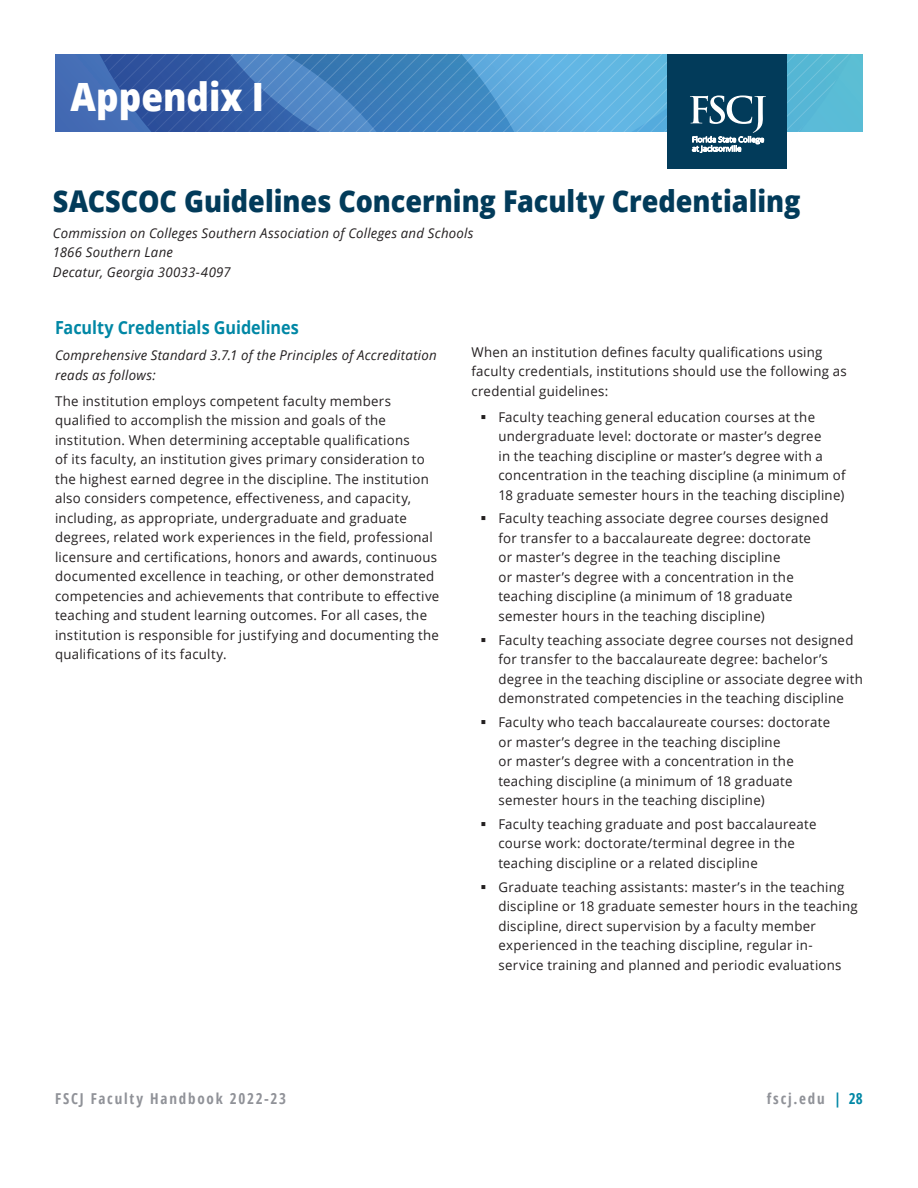
<style>
.page{position:relative;width:918px;height:1188px;background:#fff}
.page>*{position:absolute;margin:0;border:0;box-sizing:border-box;transform-origin:0 0}
.Headline_Rev{font:800 39px "Open Sans";color:#fff;scale:.9 1}
.Headline_01{font:800 30px "Open Sans";color:#023b5a;scale:.9 1}
.subhead_03{font:700 18px "Open Sans";letter-spacing:-.005em;color:#0087a5;scale:.9 1}
.t1{font:700 condensed 15px "Open Sans";letter-spacing:.12em;color:#909298}
.body_copy{font:13.5px/19.5px "Open Sans";letter-spacing:.02em;color:#231f20}
.body_copy-2{font:italic 13.5px/19.5px "Open Sans";letter-spacing:.02em;color:#231f20}
.s1{color:#0087a5}
</style>
<div class="page">
<div style="left:667px;top:54px;width:119px;height:114px;background:#023b5a"></div>
<svg style="left:55px;top:54px;width:808px;height:99px"></svg>
<p class="Headline_Rev" style="left:70px;top:67px;width:217px">Appendix I</p>
<p class="Headline_01" style="left:53px;top:178px;width:832px">SACSCOC Guidelines Concerning Faculty Credentialing</p>
<p class="body_copy-2" style="left:53px;top:223px;width:422px">Commission on Colleges Southern Association of Colleges and Schools<br>1866 Southern Lane<br>Decatur, Georgia 30033-4097</p>
<p class="subhead_03" style="left:55px;top:315px;width:272px">Faculty Credentials Guidelines</p>
<p class="body_copy-2" style="left:55px;top:345px;width:383px">Comprehensive Standard 3.7.1 of the Principles of Accreditation reads as follows:</p>
<p class="body_copy" style="left:55px;top:391px;width:386px">The institution employs competent faculty members qualified to accomplish the mission and goals of the institution. When determining acceptable qualifications<br>of its faculty, an institution gives primary consideration to the highest earned degree in the discipline. The institution also considers competence, effectiveness, and capacity, including, as appropriate, undergraduate and graduate degrees, related work experiences in the field, professional licensure and certifications, honors and awards, continuous documented excellence in teaching, or other demonstrated competencies and achievements that contribute to effective teaching and student learning outcomes. For all cases, the institution is responsible for justifying and documenting the qualifications of its faculty.</p>
<p class="body_copy" style="left:471px;top:342px;width:377px">When an institution defines faculty qualifications using faculty credentials, institutions should use the following as credential guidelines:</p>
<p class="body_copy" style="left:498px;top:407px;width:349px">Faculty teaching general education courses at the undergraduate level: doctorate or master’s degree<br>in the teaching discipline or master’s degree with a concentration in the teaching discipline (a minimum of 18 graduate semester hours in the teaching discipline)</p>
<p class="body_copy" style="left:498px;top:508px;width:332px">Faculty teaching associate degree courses designed for transfer to a baccalaureate degree: doctorate<br>or master’s degree in the teaching discipline<br>or master’s degree with a concentration in the teaching discipline (a minimum of 18 graduate semester hours in the teaching discipline)</p>
<p class="body_copy" style="left:498px;top:630px;width:366px">Faculty teaching associate degree courses not designed for transfer to the baccalaureate degree: bachelor’s degree in the teaching discipline or associate degree with demonstrated competencies in the teaching discipline</p>
<p class="body_copy" style="left:498px;top:712px;width:333px">Faculty who teach baccalaureate courses: doctorate or master’s degree in the teaching discipline<br>or master’s degree with a concentration in the teaching discipline (a minimum of 18 graduate semester hours in the teaching discipline)</p>
<p class="body_copy" style="left:498px;top:814px;width:320px">Faculty teaching graduate and post baccalaureate course work: doctorate/terminal degree in the teaching discipline or a related discipline</p>
<p class="body_copy" style="left:498px;top:877px;width:361px">Graduate teaching assistants: master’s in the teaching discipline or 18 graduate semester hours in the teaching discipline, direct supervision by a faculty member experienced in the teaching discipline, regular in&shy;service training and planned and periodic evaluations</p>
<p class="t1" style="left:55px;top:1089px;width:233px">FSCJ Faculty Handbook 2022-23</p>
<p class="t1" style="left:767px;top:1089px;width:98px">fscj.edu <span class="s1">| 28</span></p>
</div>
